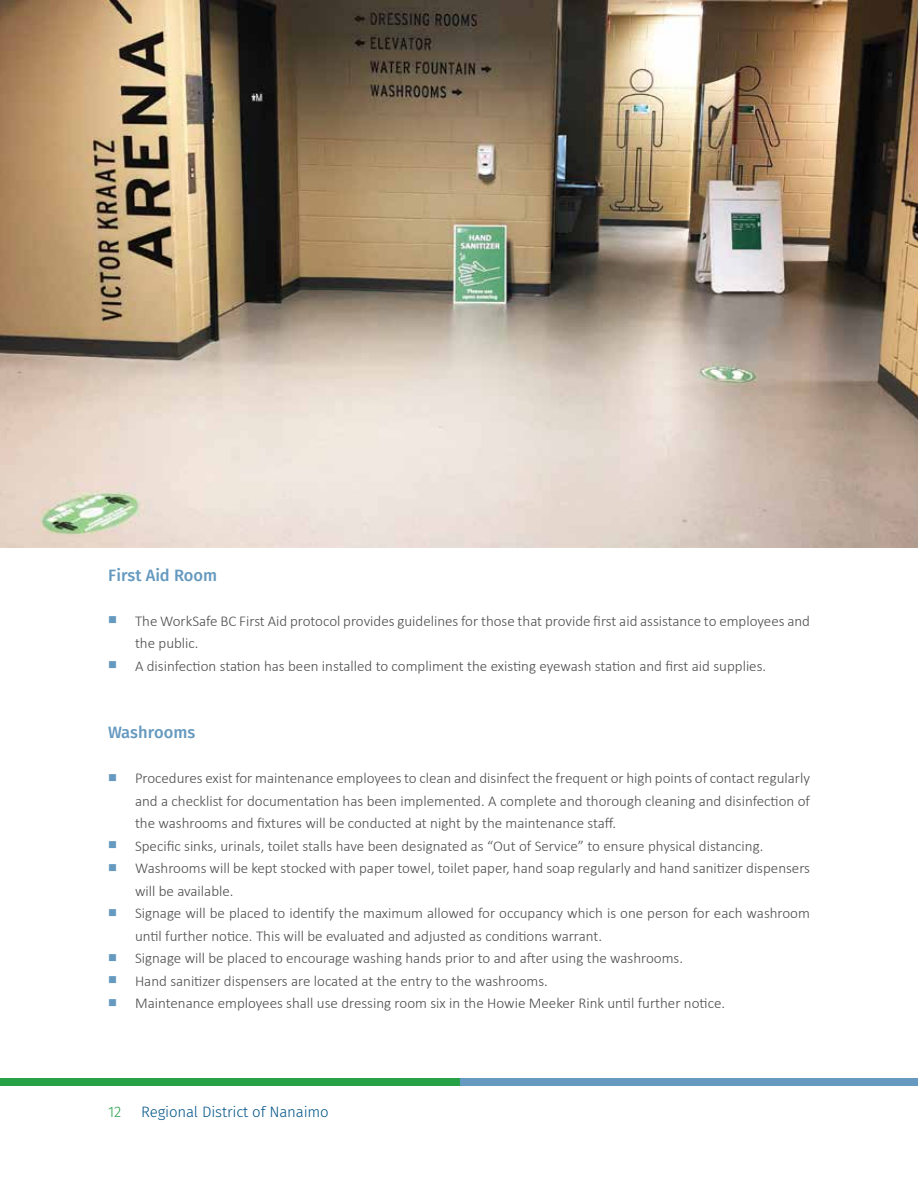
<style>
.page{position:relative;width:918px;height:1188px;background:#fff}
.page>*{position:absolute;margin:0;border:0;box-sizing:border-box;transform-origin:0 0}
.t1{font:500 16.5px "Fira Sans";color:#6599bf}
.t2{font:300 15px/22.5px "Calibri";color:#4d4d4f}
.t3{font:300 15px "Fira Sans";letter-spacing:-.01em;color:#005387}
.t4{font:300 15px "Fira Sans";color:#26a146}
.s1{color:#6599bf}
</style>
<div class="page">
<div style="left:0;top:1078px;width:460px;height:7px;background:#26a146"></div>
<div style="left:460px;top:1078px;width:458px;height:7px;background:#6599bf"></div>
<img style="left:0;top:1px;width:918px;height:546px">
<p class="t1" style="left:108px;top:561px;width:111px">First Aid Room</p>
<p class="t2" style="left:135px;top:609px;width:677px;text-indent:-27px"><span class="s1">■</span> The WorkSafe BC First Aid protocol provides guidelines for those that provide first aid assistance to employees and the public.</p>
<p class="t2" style="left:108px;top:654px;width:660px"><span class="s1">■</span> A disinfection station has been installed to compliment the existing eyewash station and first aid supplies.</p>
<p class="t1" style="left:108px;top:719px;width:89px">Washrooms</p>
<p class="t2" style="left:135px;top:767px;width:677px;text-align:justify;text-indent:-27px"><span class="s1">■</span> Procedures exist for maintenance employees to clean and disinfect the frequent or high points of contact regularly and a checklist for documentation has been implemented. A complete and thorough cleaning and disinfection of the washrooms and fixtures will be conducted at night by the maintenance staff.</p>
<p class="t2" style="left:108px;top:834px;width:657px"><span class="s1">■</span> Specific sinks, urinals, toilet stalls have been designated as “Out of Service” to ensure physical distancing.</p>
<p class="t2" style="left:135px;top:857px;width:677px;text-indent:-27px"><span class="s1">■</span> Washrooms will be kept stocked with paper towel, toilet paper, hand soap regularly and hand sanitizer dispensers will be available.</p>
<p class="t2" style="left:135px;top:902px;width:676px;text-indent:-27px"><span class="s1">■</span> Signage will be placed to identify the maximum allowed for occupancy which is one person for each washroom until further notice. This will be evaluated and adjusted as conditions warrant.</p>
<p class="t2" style="left:108px;top:947px;width:577px"><span class="s1">■</span> Signage will be placed to encourage washing hands prior to and after using the washrooms.</p>
<p class="t2" style="left:108px;top:969px;width:441px"><span class="s1">■</span> Hand sanitizer dispensers are located at the entry to the washrooms.</p>
<p class="t2" style="left:108px;top:992px;width:619px"><span class="s1">■</span> Maintenance employees shall use dressing room six in the Howie Meeker Rink until further notice.</p>
<p class="t4" style="left:108px;top:1102px;width:15px">12</p>
<p class="t3" style="left:141px;top:1102px;width:189px">Regional District of Nanaimo</p>
</div>
